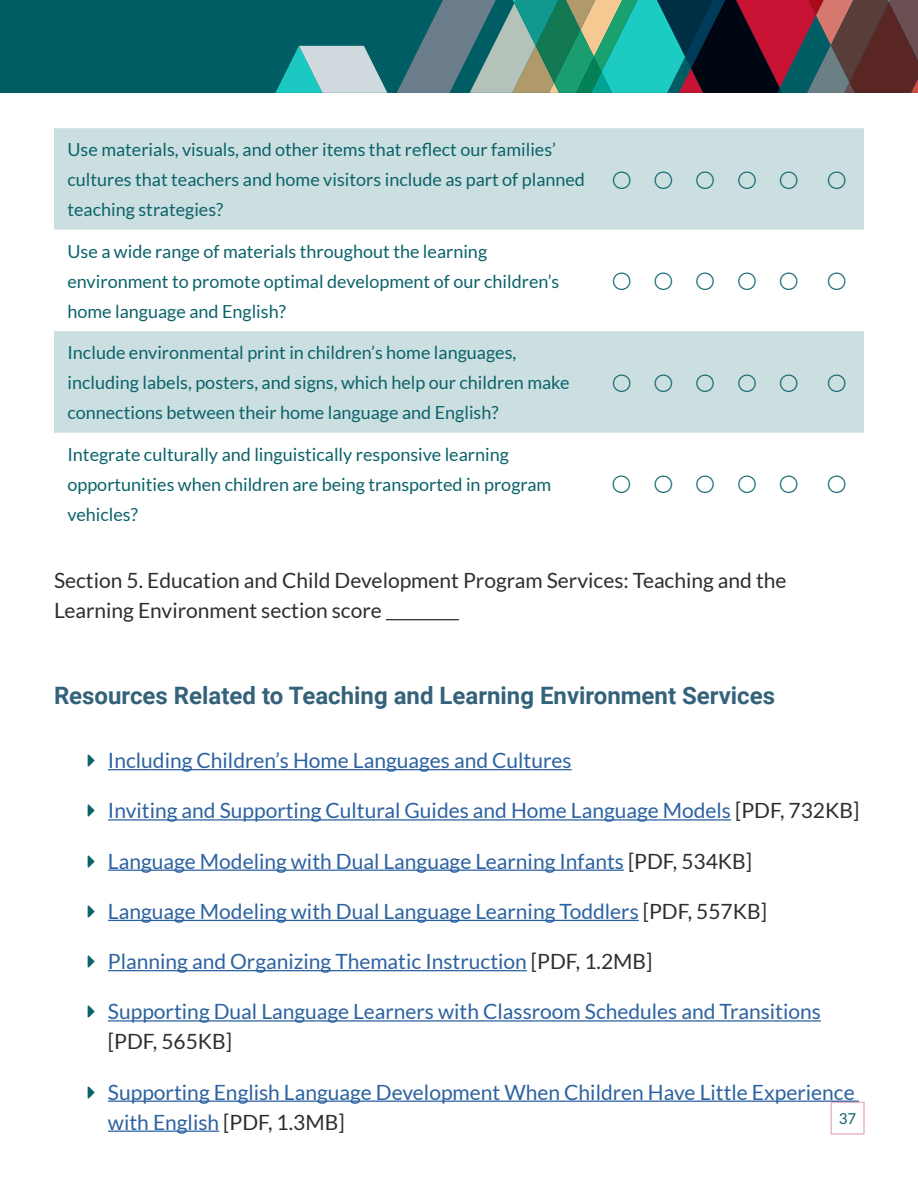
<style>
.page{position:relative;width:918px;height:1188px;background:#fff}
.page>*{position:absolute;margin:0;border:0;box-sizing:border-box;transform-origin:0 0}
.Headline_3{font:700 24px "Roboto";color:#33627a}
.t1{font:21px/30px "Lato";color:#2c62a1}
.t2{font:21px/30px "Lato";color:#302d2e}
.t3{font:18px/30px "Lato";color:#0b636a}
.t4{font:15px "Lato";color:#0b636a}
.s1{color:#302d2e}
</style>
<div class="page">
<div style="left:0;top:0;width:918px;height:93px;background:#015d64"></div>
<svg style="left:275px;top:46px;width:112px;height:47px"></svg>
<svg style="left:397px;top:0;width:521px;height:93px;background:#4b6664"></svg>
<div style="left:831px;top:1102px;width:34px;height:33px;border:2px solid #eab6c1"></div>
<hr style="left:386px;top:619px;width:73px;height:1px;background:#302d2e">
<hr style="left:108px;top:769px;width:464px;height:1px;background:#2c62a1">
<hr style="left:108px;top:819px;width:623px;height:2px;background:#2c62a1">
<hr style="left:108px;top:870px;width:516px;height:1px;background:#2c62a1">
<hr style="left:108px;top:920px;width:531px;height:1px;background:#2c62a1">
<hr style="left:108px;top:970px;width:419px;height:1px;background:#2c62a1">
<hr style="left:108px;top:1020px;width:713px;height:2px;background:#2c62a1">
<hr style="left:108px;top:1101px;width:751px;height:1px;background:#2c62a1">
<hr style="left:108px;top:1131px;width:111px;height:1px;background:#2c62a1">
<svg style="left:54px;top:128px;width:810px;height:305px;fill:#ccdfe0"></svg>
<svg style="left:613px;top:171px;width:17px;height:18px"></svg>
<svg style="left:655px;top:171px;width:17px;height:18px"></svg>
<svg style="left:697px;top:171px;width:17px;height:18px"></svg>
<svg style="left:738px;top:171px;width:18px;height:18px"></svg>
<svg style="left:780px;top:171px;width:18px;height:18px"></svg>
<svg style="left:828px;top:171px;width:18px;height:18px"></svg>
<svg style="left:613px;top:273px;width:17px;height:17px"></svg>
<svg style="left:655px;top:273px;width:17px;height:17px"></svg>
<svg style="left:697px;top:273px;width:17px;height:17px"></svg>
<svg style="left:738px;top:273px;width:18px;height:17px"></svg>
<svg style="left:780px;top:273px;width:18px;height:17px"></svg>
<svg style="left:828px;top:273px;width:18px;height:17px"></svg>
<svg style="left:613px;top:374px;width:17px;height:18px"></svg>
<svg style="left:655px;top:374px;width:17px;height:18px"></svg>
<svg style="left:697px;top:374px;width:17px;height:18px"></svg>
<svg style="left:738px;top:374px;width:18px;height:18px"></svg>
<svg style="left:780px;top:374px;width:18px;height:18px"></svg>
<svg style="left:828px;top:374px;width:18px;height:18px"></svg>
<p class="t3" style="left:68px;top:135px;width:519px">Use materials, visuals, and other items that reflect our families’ cultures that teachers and home visitors include as part of planned teaching strategies?</p>
<p class="t3" style="left:67px;top:236px;width:493px">Use a wide range of materials throughout the learning environment to promote optimal development of our children’s home language and English?</p>
<p class="t3" style="left:67px;top:338px;width:504px">Include environmental print in children’s home languages, including labels, posters, and signs, which help our children make connections between their home language and English?</p>
<p class="t3" style="left:67px;top:439px;width:485px">Integrate culturally and linguistically responsive learning opportunities when children are being transported in program vehicles?</p>
<p class="t2" style="left:54px;top:565px;width:734px">Section 5. Education and Child Development Program Services: Teaching and the<br>Learning Environment section score</p>
<h3 class="Headline_3" style="left:54px;top:679px;width:723px">Resources Related to Teaching and Learning Environment Services</h3>
<p class="t1" style="left:108px;top:745px;width:465px">Including Children’s Home Languages and Cultures</p>
<p class="t1" style="left:108px;top:796px;width:753px">Inviting and Supporting Cultural Guides and Home Language Models <span class="s1">[PDF, 732KB]</span></p>
<p class="t1" style="left:108px;top:846px;width:646px">Language Modeling with Dual Language Learning Infants <span class="s1">[PDF, 534KB]</span></p>
<p class="t1" style="left:108px;top:896px;width:661px">Language Modeling with Dual Language Learning Toddlers <span class="s1">[PDF, 557KB]</span></p>
<p class="t1" style="left:108px;top:946px;width:546px">Planning and Organizing Thematic Instruction <span class="s1">[PDF, 1.2MB]</span></p>
<p class="t1" style="left:108px;top:997px;width:714px">Supporting Dual Language Learners with Classroom Schedules and Transitions <span class="s1">[PDF, 565KB]</span></p>
<p class="t1" style="left:108px;top:1077px;width:748px">Supporting English Language Development When Children Have Little Experience with English <span class="s1">[PDF, 1.3MB]</span></p>
<p class="t4" style="left:839px;top:1110px;width:19px">37</p>
</div>
